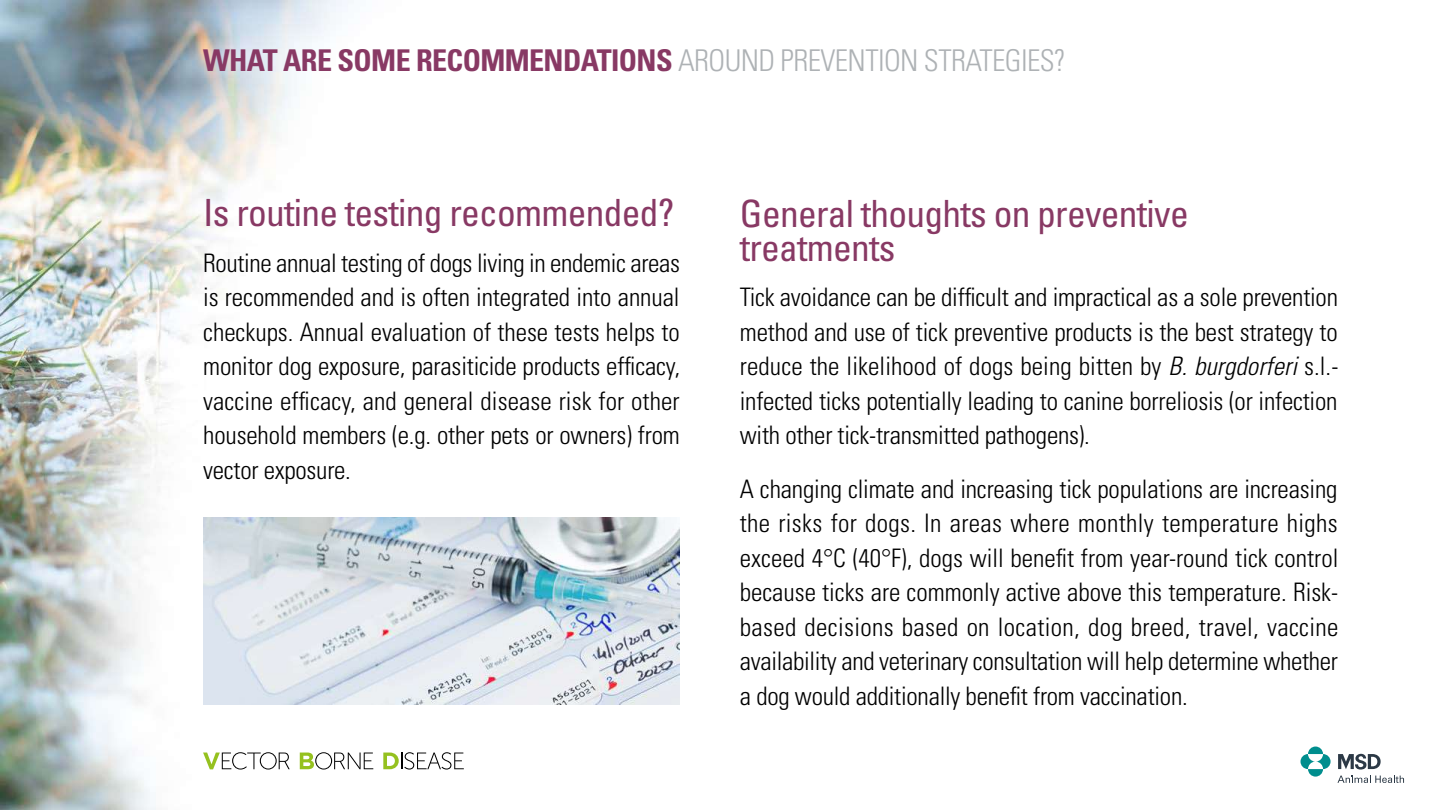
<style>
.page{position:relative;width:1440px;height:810px;background:#fff}
.page>*{position:absolute;margin:0;border:0;box-sizing:border-box;transform-origin:0 0}
.t1{font:condensed 37.5px/33.8px "Univers LT Std";letter-spacing:-.02em;color:#883964}
.t2{font:300 condensed 30px "Univers LT Std";letter-spacing:-.02em;color:#aeb2b5}
.t3{font:300 condensed 25.5px/34.5px "Univers LT Std";letter-spacing:-.01em;color:#000;text-align:justify}
.s1{font-weight:700;color:#883964}
.s2{font-style:italic}
</style>
<div class="page">
<img style="left:0;top:0;width:536px;height:810px">
<svg style="left:1301px;top:747px;width:30px;height:30px"></svg>
<svg style="left:1338px;top:754px;width:43px;height:16px"></svg>
<svg style="left:1338px;top:776px;width:66px;height:7px"></svg>
<svg style="left:203px;top:752px;width:87px;height:18px"></svg>
<svg style="left:300px;top:752px;width:73px;height:18px"></svg>
<svg style="left:383px;top:752px;width:81px;height:18px"></svg>
<img style="left:203px;top:518px;width:477px;height:187px">
<p class="t2" style="left:203px;top:43px;width:864px"><span class="s1">WHAT ARE SOME RECOMMENDATIONS</span> AROUND PREVENTION STRATEGIES?</p>
<h1 class="t1" style="left:203px;top:195px;width:473px">Is routine testing recommended?</h1>
<p class="t3" style="left:203px;top:246px;width:478px">Routine annual testing of dogs living in endemic areas is recommended and is often integrated into annual checkups. Annual evaluation of these tests helps to monitor dog exposure, parasiticide products efficacy, vaccine efficacy, and general disease risk for other household members (e.g. other pets or owners) from vector exposure.</p>
<h1 class="t1" style="left:740px;top:196px;width:450px">General thoughts on preventive treatments</h1>
<p class="t3" style="left:740px;top:280px;width:600px">Tick avoidance can be difficult and impractical as a sole prevention method and use of tick preventive products is the best strategy to reduce the likelihood of dogs being bitten by <span class="s2">B. burgdorferi</span> s.l.- infected ticks potentially leading to canine borreliosis (or infection with other tick-transmitted pathogens).</p>
<p class="t3" style="left:740px;top:471px;width:600px">A changing climate and increasing tick populations are increasing the risks for dogs. In areas where monthly temperature highs exceed 4°C (40°F), dogs will benefit from year-round tick control because ticks are commonly active above this temperature. Risk&shy;based decisions based on location, dog breed, travel, vaccine availability and veterinary consultation will help determine whether a dog would additionally benefit from vaccination.</p>
</div>
